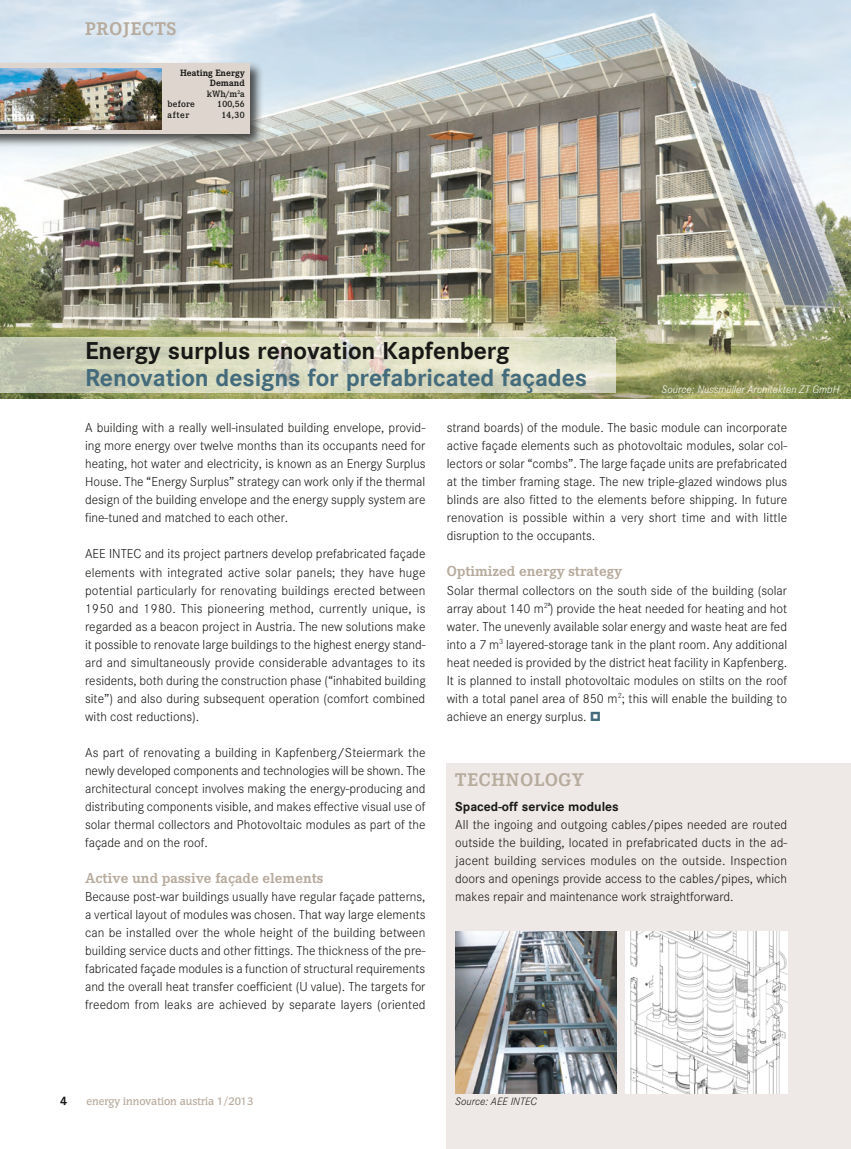
<style>
.page{position:relative;width:851px;height:1149px;background:#fff}
.page>*{position:absolute;margin:0;border:0;box-sizing:border-box;transform-origin:0 0}
.Headline_schwarz{font:700 24px "Corporate SBQ";letter-spacing:-.005em;color:#436b7c}
.Headline_schwarz-2{font:700 24px "Corporate SBQ";letter-spacing:-.005em;color:#181816}
.Kapitel{font:700 18px "Corporate EBQ";letter-spacing:.05em;color:#b7ab9d}
.Fliess_Zwischentitel{font:700 15px "Corporate E";color:#b7ab9d}
.Fliesstext{font:300 12.75px/18px "Corporate SBQ";color:#181816;text-align:justify}
.Fliess_Zwischentitel-2{font:300 12.75px/18px "Corporate SBQ";letter-spacing:.01em;color:#181816;text-align:justify}
.Fliesstext-2{font:700 12.75px "Corporate SBQ";color:#181816}
.t1{font:700 12px "Corporate SBQ";color:#181816}
.Bild_Quelle{font:italic 300 10.5px "Corporate SBQ";color:#fff}
.t2{font:500 10.5px "Congress";color:#b7ab9d}
.Bild_Quelle-2{font:italic 300 10.5px "Corporate SBQ";color:#181816}
.t3{font:500 9px "Corporate EBQ";letter-spacing:.025em;color:#181816}
.t4{font:700 9px/10.5px "Corporate EBQ";color:#181816;text-align:right}
</style>
<div class="page">
<div style="left:446px;top:763px;width:404px;height:385px;background:#eee9e6"></div>
<img style="left:0;top:0;width:850px;height:398px">
<svg style="left:0;top:337px;width:616px;height:56px;fill:#d9dbc0"></svg>
<img style="left:455px;top:931px;width:162px;height:161px">
<img style="left:625px;top:931px;width:162px;height:161px">
<div style="left:0;top:61px;width:264px;height:87px;background:#181816;opacity:.75"></div>
<div style="left:0;top:64px;width:250px;height:70px;background:#ded6ce"></div>
<img style="left:0;top:69px;width:161px;height:60px">
<p class="Kapitel" style="left:85px;top:18px;width:93px">PROJECTS</p>
<p class="t4" style="left:180px;top:67px;width:66px">Heating Energy<br>Demand</p>
<p class="t3" style="left:207px;top:88px;width:40px">kWh/m<sup>2</sup>a</p>
<p class="t3" style="left:168px;top:99px;width:29px">before</p>
<p class="t3" style="left:217px;top:99px;width:29px">100,56</p>
<p class="t3" style="left:168px;top:109px;width:23px">after</p>
<p class="t3" style="left:221px;top:109px;width:25px">14,30</p>
<p class="Headline_schwarz-2" style="left:85px;top:336px;width:426px">Energy surplus renovation Kapfenberg</p>
<p class="Headline_schwarz" style="left:85px;top:363px;width:503px">Renovation designs for prefabricated façades</p>
<p class="Bild_Quelle" style="left:661px;top:383px;width:179px">Source: Nussmüller Architekten ZT GmbH</p>
<p class="Fliesstext" style="left:85px;top:419px;width:342px">A building with a really well-insulated building envelope, provid&shy;ing more energy over twelve months than its occupants need for heating, hot water and electricity, is known as an Energy Surplus House. The “Energy Surplus” strategy can work only if the thermal design of the building envelope and the energy supply system are fine-tuned and matched to each other.</p>
<p class="Fliesstext" style="left:85px;top:545px;width:342px">AEE INTEC and its project partners develop prefabricated façade elements with integrated active solar panels; they have huge potential particularly for renovating buildings erected between 1950 and 1980. This pioneering method, currently unique, is regarded as a beacon project in Austria. The new solutions make it possible to renovate large buildings to the highest energy stand&shy;ard and simultaneously provide considerable advantages to its residents, both during the construction phase (“inhabited building site”) and also during subsequent operation (comfort combined with cost reductions).</p>
<p class="Fliesstext" style="left:85px;top:743px;width:342px">As part of renovating a building in Kapfenberg/Steiermark the newly developed components and technologies will be shown. The architectural concept involves making the energy-producing and distributing components visible, and makes effective visual use of solar thermal collectors and Photovoltaic modules as part of the façade and on the roof.</p>
<p class="Fliess_Zwischentitel" style="left:85px;top:869px;width:240px">Active und passive façade elements</p>
<p class="Fliess_Zwischentitel-2" style="left:85px;top:887px;width:342px">Because post-war buildings usually have regular façade patterns, a vertical layout of modules was chosen. That way large elements can be installed over the whole height of the building between building service ducts and other fittings. The thickness of the pre&shy;fabricated façade modules is a function of structural requirements and the overall heat transfer coefficient (U value). The targets for freedom from leaks are achieved by separate layers (oriented</p>
<p class="Fliess_Zwischentitel-2" style="left:446px;top:419px;width:342px">strand boards) of the module. The basic module can incorporate active façade elements such as photovoltaic modules, solar col&shy;lectors or solar “combs”. The large façade units are prefabricated at the timber framing stage. The new triple-glazed windows plus blinds are also fitted to the elements before shipping. In future renovation is possible within a very short time and with little disruption to the occupants.</p>
<p class="Fliess_Zwischentitel" style="left:446px;top:563px;width:177px">Optimized energy strategy</p>
<p class="Fliesstext" style="left:446px;top:581px;width:342px">Solar thermal collectors on the south side of the building (solar array about 140 m<sup>2²</sup>) provide the heat needed for heating and hot water. The unevenly available solar energy and waste heat are fed into a 7 m<sup>3</sup> layered-storage tank in the plant room. Any additional heat needed is provided by the district heat facility in Kapfenberg.<br>It is planned to install photovoltaic modules on stilts on the roof with a total panel area of 850 m<sup>2</sup>; this will enable the building to achieve an energy surplus.</p>
<p class="Kapitel" style="left:455px;top:768px;width:130px">TECHNOLOGY</p>
<p class="Fliesstext-2" style="left:455px;top:798px;width:165px">Spaced-off service modules</p>
<p class="Fliesstext" style="left:455px;top:815px;width:333px">All the ingoing and outgoing cables/pipes needed are routed outside the building, located in prefabricated ducts in the ad&shy;jacent building services modules on the outside. Inspection doors and openings provide access to the cables/pipes, which makes repair and maintenance work straightforward.</p>
<p class="t1" style="left:60px;top:1093px;width:9px">4</p>
<p class="t2" style="left:87px;top:1094px;width:168px">energy innovation austria 1/2013</p>
<p class="Bild_Quelle-2" style="left:455px;top:1094px;width:83px">Source: AEE INTEC</p>
</div>
